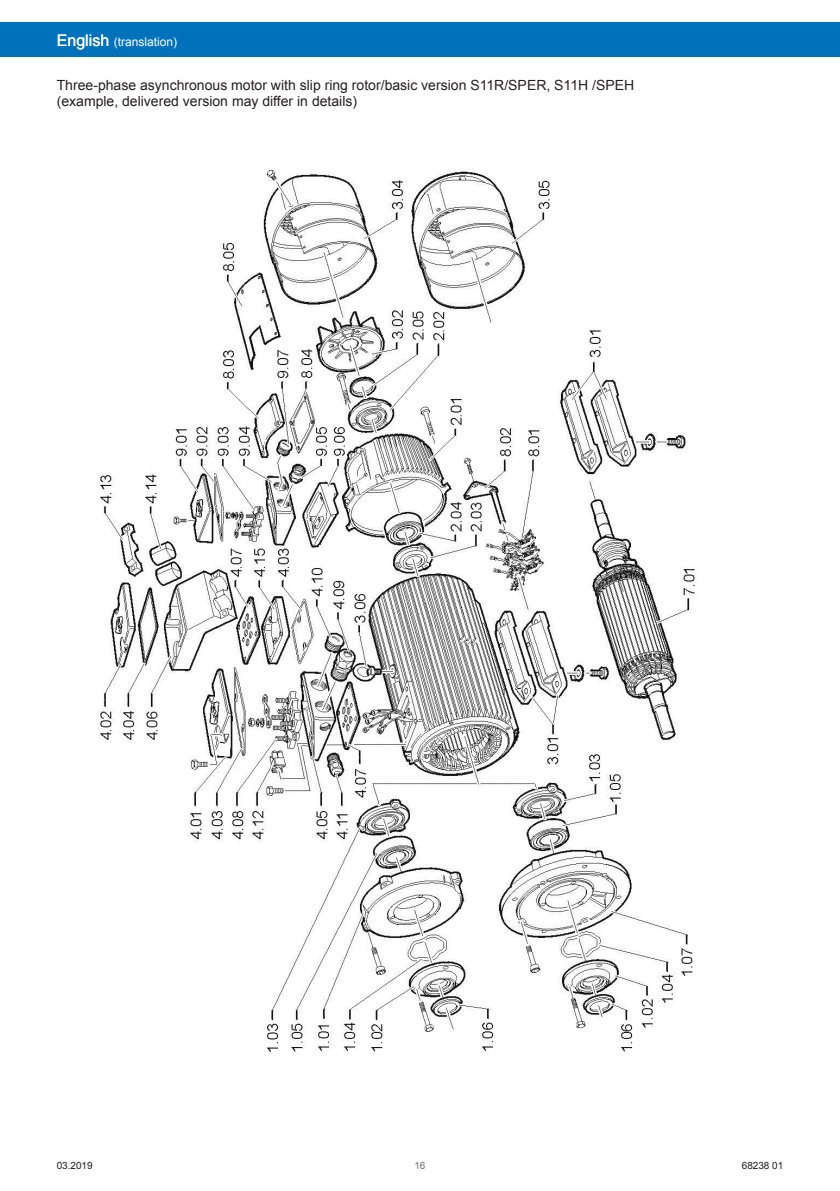
<style>
.page{position:relative;width:840px;height:1191px;background:#fff}
.page>*{position:absolute;margin:0;border:0;box-sizing:border-box;transform-origin:0 0}
.t1{font:16px "Arial";color:#fff}
.t2{font:14px/16px "Arial";color:#231f20}
.t3{font:12px "Arial";color:#fff}
.t4{font:10px "Arial";letter-spacing:-.005em;color:#231f20}
.t5{font:10px "Arial";color:#6c6d70}
</style>
<div class="page">
<div style="left:0;top:23px;width:839px;height:34px;background:#0072bc"></div>
<img style="left:99px;top:169px;width:598px;height:885px">
<p class="t1" style="left:57px;top:29px;width:54px">English</p>
<p class="t3" style="left:114px;top:33px;width:65px">(translation)</p>
<p class="t2" style="left:57px;top:77px;width:578px">Three-phase asynchronous motor with slip ring rotor/basic version S11R/SPER, S11H /SPEH (example, delivered version may differ in details)</p>
<p class="t4" style="left:57px;top:1158px;width:37px">03.2019</p>
<p class="t5" style="left:414px;top:1158px;width:13px">16</p>
<p class="t4" style="left:741px;top:1158px;width:43px">68238 01</p>
</div>
